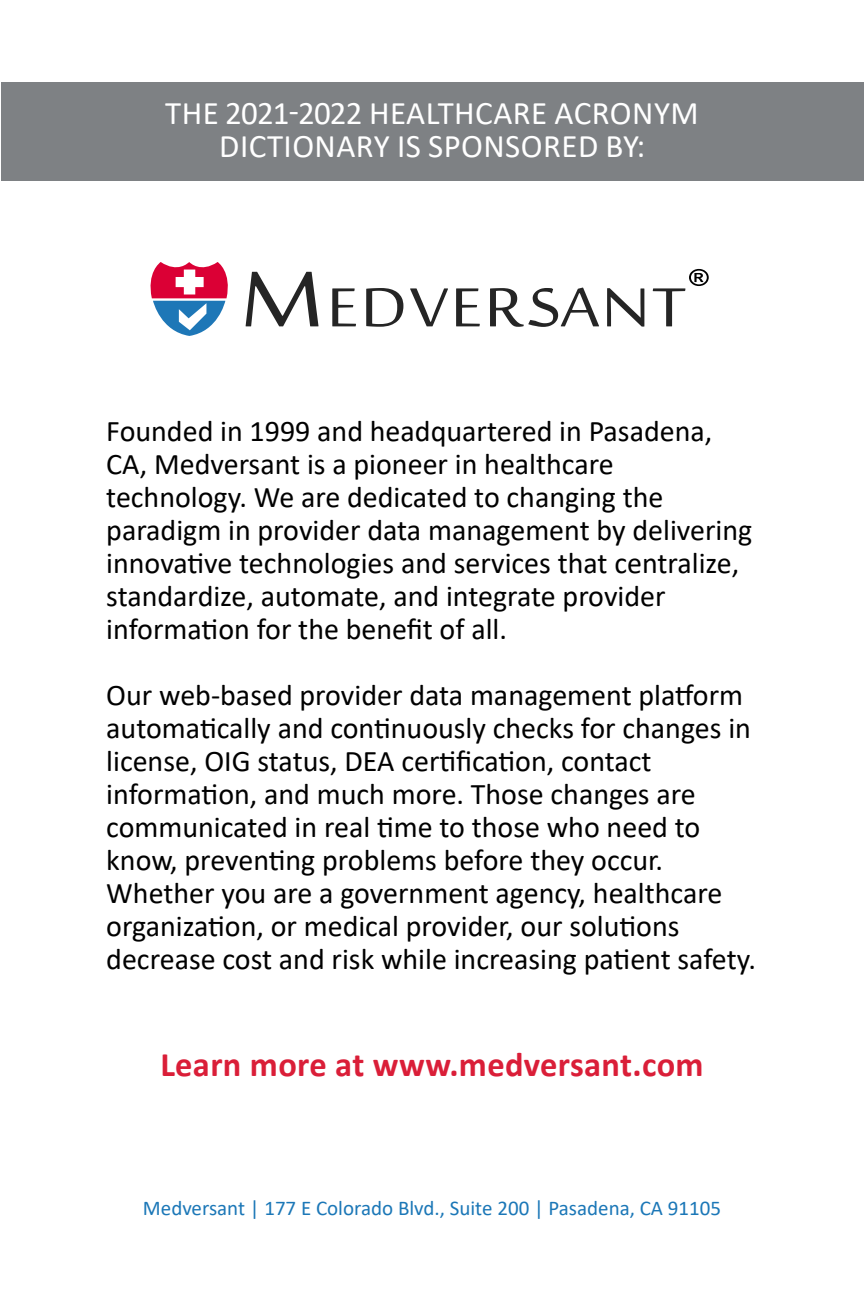
<style>
.page{position:relative;width:864px;height:1296px;background:#fff}
.page>*{position:absolute;margin:0;border:0;box-sizing:border-box;transform-origin:0 0}
.t1{font:700 34.5px "Calibri";letter-spacing:.01em;color:#da1e38}
.t2{font:33px/33px "Calibri";letter-spacing:.015em;color:#fff;text-align:center}
.t3{font:30px/33px "Calibri";color:#000}
.t4{font:21px "Calibri";color:#1b77b7}
</style>
<div class="page">
<div style="left:2px;top:82px;width:862px;height:99px;background:#7e8184"></div>
<svg style="left:150px;top:262px;width:78px;height:74px"></svg>
<svg style="left:246px;top:269px;width:463px;height:58px"></svg>
<p class="t2" style="left:165px;top:96px;width:535px">THE 2021-2022 HEALTHCARE ACRONYM<br>DICTIONARY IS SPONSORED BY:</p>
<p class="t3" style="left:106px;top:414px;width:648px">Founded in 1999 and headquartered in Pasadena, CA, Medversant is a pioneer in healthcare technology. We are dedicated to changing the paradigm in provider data management by delivering innovative technologies and services that centralize, standardize, automate, and integrate provider information for the benefit of all.</p>
<p class="t3" style="left:106px;top:678px;width:651px">Our web-based provider data management platform automatically and continuously checks for changes in license, OIG status, DEA certification, contact information, and much more. Those changes are communicated in real time to those who need to know, preventing problems before they occur.<br>Whether you are a government agency, healthcare organization, or medical provider, our solutions decrease cost and risk while increasing patient safety.</p>
<p class="t1" style="left:160px;top:1040px;width:545px">Learn more at www.medversant.com</p>
<p class="t4" style="left:143px;top:1193px;width:580px">Medversant | 177 E Colorado Blvd., Suite 200 | Pasadena, CA 91105</p>
</div>
